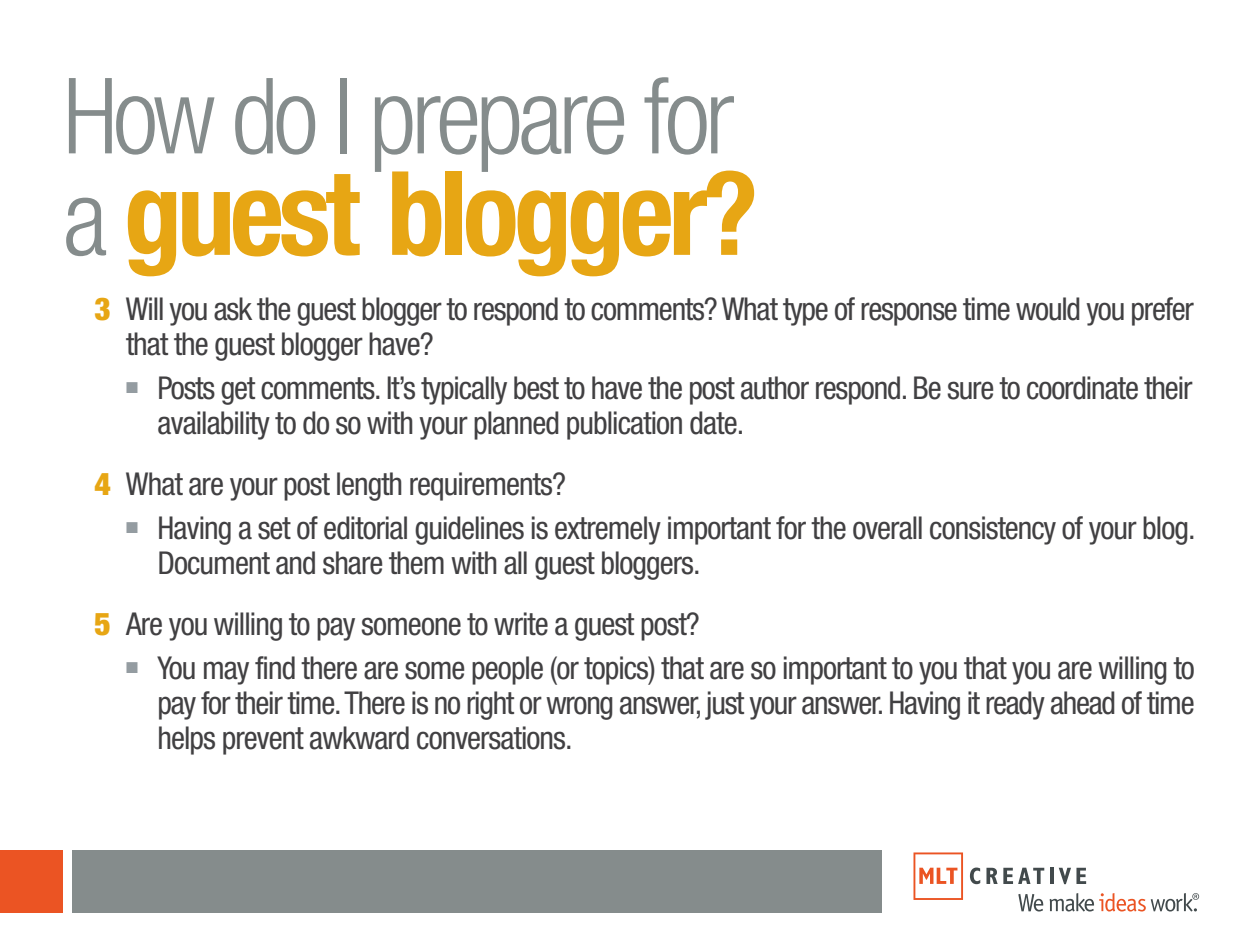
<style>
.page{position:relative;width:1260px;height:945px;background:#fff}
.page>*{position:absolute;margin:0;border:0;box-sizing:border-box;transform-origin:0 0}
.t1{font:700 condensed 116.73px "Helvetica Neue";letter-spacing:-.045em;color:#e7a614}
.t2{font:300 condensed 105.52px "Helvetica Neue";letter-spacing:-.045em;color:#858c8c}
.t3{font:condensed 31.5px/35px "Helvetica Neue";letter-spacing:-.03em;color:#414042}
.s1{font-weight:300;font-size:105.52px;color:#858c8c}
.s2{font-weight:900;color:#e7a614}
</style>
<div class="page">
<div style="left:0;top:850px;width:882px;height:64px;background:#858c8c"></div>
<div style="left:0;top:850px;width:63px;height:64px;background:#eb5423"></div>
<div style="left:63px;top:850px;width:8px;height:64px;background:#fff"></div>
<svg style="left:914px;top:852px;width:49px;height:48px"></svg>
<svg style="left:970px;top:868px;width:10px;height:16px"></svg>
<svg style="left:986px;top:868px;width:58px;height:16px"></svg>
<hr style="left:1050px;top:868px;width:3px;height:16px;background:#424a4c">
<svg style="left:1059px;top:868px;width:27px;height:16px"></svg>
<svg style="left:1018px;top:894px;width:25px;height:18px"></svg>
<svg style="left:1049px;top:893px;width:150px;height:19px"></svg>
<h2 class="t2" style="left:63px;top:56px;width:673px">How do I prepare for</h2>
<h1 class="t1" style="left:63px;top:143px;width:697px"><span class="s1">a</span> guest blogger?</h1>
<p class="t3" style="left:126px;top:291px;width:1069px;text-indent:-32px"><span class="s2">3</span> Will you ask the guest blogger to respond to comments? What type of response time would you prefer that the guest blogger have?</p>
<p class="t3" style="left:157px;top:370px;width:1036px;text-indent:-31px"><sup>■</sup> Posts get comments. It’s typically best to have the post author respond. Be sure to coordinate their availability to do so with your planned publication date.</p>
<p class="t3" style="left:94px;top:466px;width:473px"><span class="s2">4</span> What are your post length requirements?</p>
<p class="t3" style="left:158px;top:510px;width:1040px;text-indent:-32px"><sup>■</sup> Having a set of editorial guidelines is extremely important for the overall consistency of your blog.<br>Document and share them with all guest bloggers.</p>
<p class="t3" style="left:94px;top:606px;width:607px"><span class="s2">5</span> Are you willing to pay someone to write a guest post?</p>
<p class="t3" style="left:158px;top:650px;width:1039px;text-align:justify;text-indent:-32px"><sup>■</sup> You may find there are some people (or topics) that are so important to you that you are willing to pay for their time. There is no right or wrong answer, just your answer. Having it ready ahead of time helps prevent awkward conversations.</p>
</div>
